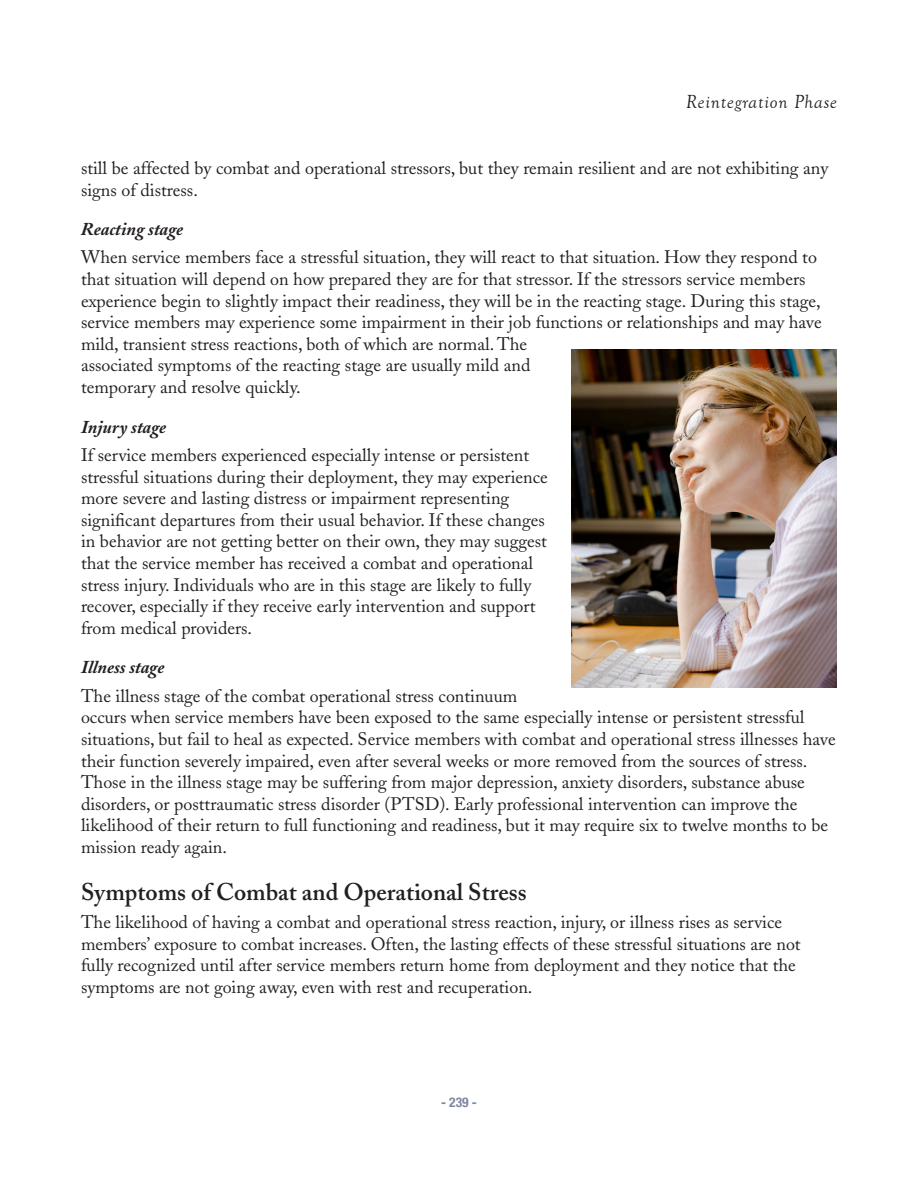
<style>
.page{position:relative;width:918px;height:1188px;background:#fff}
.page>*{position:absolute;margin:0;border:0;box-sizing:border-box;transform-origin:0 0}
.Heading_4{font:600 24px "Adobe Caslon";color:#231f20}
.t1{font:italic 19.5px "Goudy Old Style T";letter-spacing:.04em;color:#231f20}
.t2{font:18px/21.6px "Adobe Caslon";color:#231f20}
.Heading_5{font:italic 700 18px "Adobe Caslon";color:#231f20}
.t3{font:700 condensed 13.5px "Helvetica Neue";color:#7f87a0}
</style>
<div class="page">
<img style="left:571px;top:350px;width:266px;height:337px">
<p class="t1" style="left:686px;top:91px;width:153px">Reintegration Phase</p>
<p class="t2" style="left:81px;top:157px;width:749px">still be affected by combat and operational stressors, but they remain resilient and are not exhibiting any signs of distress.</p>
<p class="Heading_5" style="left:81px;top:219px;width:104px">Reacting stage</p>
<p class="t2" style="left:81px;top:247px;width:742px">When service members face a stressful situation, they will react to that situation. How they respond to that situation will depend on how prepared they are for that stressor. If the stressors service members experience begin to slightly impact their readiness, they will be in the reacting stage. During this stage, service members may experience some impairment in their job functions or relationships and may have mild, transient stress reactions, both of which are normal. The<br>associated symptoms of the reacting stage are usually mild and<br>temporary and resolve quickly.</p>
<p class="Heading_5" style="left:81px;top:416px;width:87px">Injury stage</p>
<p class="t2" style="left:81px;top:444px;width:468px">If service members experienced especially intense or persistent stressful situations during their deployment, they may experience more severe and lasting distress or impairment representing significant departures from their usual behavior. If these changes in behavior are not getting better on their own, they may suggest that the service member has received a combat and operational stress injury. Individuals who are in this stage are likely to fully recover, especially if they receive early intervention and support from medical providers.</p>
<p class="Heading_5" style="left:81px;top:657px;width:85px">Illness stage</p>
<p class="t2" style="left:81px;top:685px;width:756px">The illness stage of the combat operational stress continuum<br>occurs when service members have been exposed to the same especially intense or persistent stressful situations, but fail to heal as expected. Service members with combat and operational stress illnesses have their function severely impaired, even after several weeks or more removed from the sources of stress.<br>Those in the illness stage may be suffering from major depression, anxiety disorders, substance abuse disorders, or posttraumatic stress disorder (PTSD). Early professional intervention can improve the likelihood of their return to full functioning and readiness, but it may require six to twelve months to be mission ready again.</p>
<p class="Heading_4" style="left:81px;top:877px;width:447px">Symptoms of Combat and Operational Stress</p>
<p class="t2" style="left:81px;top:911px;width:721px">The likelihood of having a combat and operational stress reaction, injury, or illness rises as service members’ exposure to combat increases. Often, the lasting effects of these stressful situations are not fully recognized until after service members return home from deployment and they notice that the symptoms are not going away, even with rest and recuperation.</p>
<p class="t3" style="left:441px;top:1094px;width:37px">- 239 -</p>
</div>
